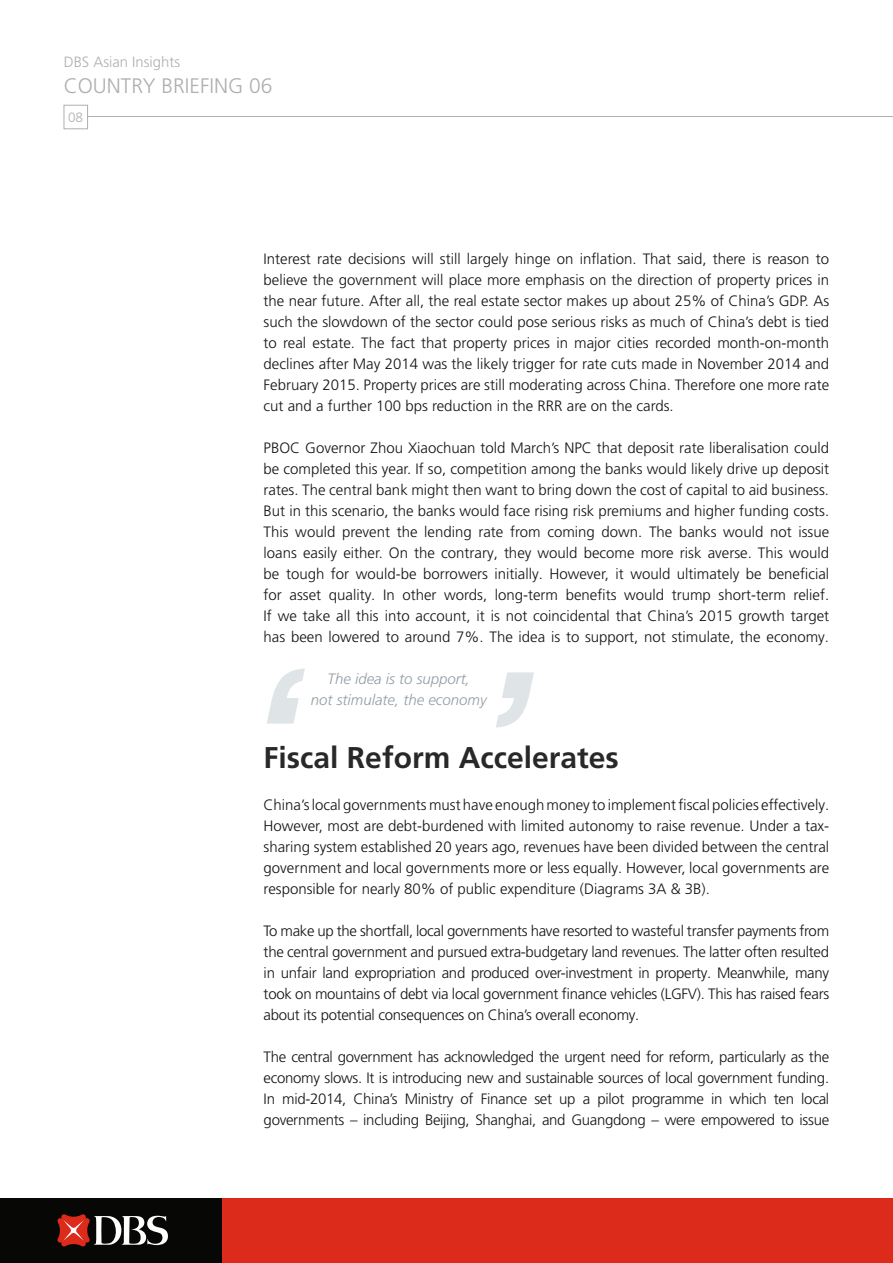
<style>
.page{position:relative;width:893px;height:1263px;background:#fff}
.page>*{position:absolute;margin:0;border:0;box-sizing:border-box;transform-origin:0 0}
.t1{font:700 30px "Frutiger LT Pro";color:#282828}
.t2{font:300 21px "Frutiger LT Pro";color:#afafb0}
.t3{font:300 15px/21px "Frutiger LT Pro";color:#131413;text-align:justify}
.t4{font:italic 300 15px/21px "Frutiger LT Pro";color:#939ea5;text-align:center}
.t5{font:300 14.85px "Frutiger LT Pro";color:#afafb0}
.t6{font:300 13.5px "Frutiger LT Pro";color:#afafb0}
</style>
<div class="page">
<div style="left:0;top:1198px;width:893px;height:65px;background:#dc2a1b"></div>
<div style="left:0;top:1198px;width:221px;height:65px;background:#070706"></div>
<svg style="left:57px;top:1214px;width:111px;height:33px"></svg>
<hr style="left:85px;top:117px;width:808px;height:1px;background:#afafb0">
<div style="left:64px;top:105px;width:24px;height:24px;background:#fff;border:1px solid #afafb0"></div>
<svg style="left:267px;top:668px;width:38px;height:55px"></svg>
<svg style="left:496px;top:672px;width:38px;height:55px"></svg>
<p class="t5" style="left:64px;top:53px;width:118px">DBS Asian Insights</p>
<h2 class="t2" style="left:64px;top:74px;width:210px">COUNTRY BRIEFING 06</h2>
<p class="t6" style="left:68px;top:109px;width:16px">08</p>
<p class="t3" style="left:264px;top:248px;width:567px">Interest rate decisions will still largely hinge on inflation. That said, there is reason to believe the government will place more emphasis on the direction of property prices in the near future. After all, the real estate sector makes up about 25% of China’s GDP. As such the slowdown of the sector could pose serious risks as much of China’s debt is tied to real estate. The fact that property prices in major cities recorded month-on-month declines after May 2014 was the likely trigger for rate cuts made in November 2014 and February 2015. Property prices are still moderating across China. Therefore one more rate cut and a further 100 bps reduction in the RRR are on the cards.</p>
<p class="t3" style="left:264px;top:437px;width:567px">PBOC Governor Zhou Xiaochuan told March’s NPC that deposit rate liberalisation could be completed this year. If so, competition among the banks would likely drive up deposit rates. The central bank might then want to bring down the cost of capital to aid business.<br>But in this scenario, the banks would face rising risk premiums and higher funding costs.<br>This would prevent the lending rate from coming down. The banks would not issue loans easily either. On the contrary, they would become more risk averse. This would be tough for would-be borrowers initially. However, it would ultimately be beneficial for asset quality. In other words, long-term benefits would trump short-term relief.<br>If we take all this into account, it is not coincidental that China’s 2015 growth target has been lowered to around 7%. The idea is to support, not stimulate, the economy.</p>
<p class="t4" style="left:311px;top:668px;width:177px">The idea is to support,<br>not stimulate, the economy</p>
<h1 class="t1" style="left:264px;top:740px;width:357px">Fiscal Reform Accelerates</h1>
<p class="t3" style="left:264px;top:794px;width:567px">China’s local governments must have enough money to implement fiscal policies effectively.<br>However, most are debt-burdened with limited autonomy to raise revenue. Under a tax&shy;sharing system established 20 years ago, revenues have been divided between the central government and local governments more or less equally. However, local governments are responsible for nearly 80% of public expenditure (Diagrams 3A &amp; 3B).</p>
<p class="t3" style="left:264px;top:920px;width:567px">To make up the shortfall, local governments have resorted to wasteful transfer payments from the central government and pursued extra-budgetary land revenues. The latter often resulted in unfair land expropriation and produced over-investment in property. Meanwhile, many took on mountains of debt via local government finance vehicles (LGFV). This has raised fears about its potential consequences on China’s overall economy.</p>
<p class="t3" style="left:264px;top:1046px;width:567px">The central government has acknowledged the urgent need for reform, particularly as the economy slows. It is introducing new and sustainable sources of local government funding.<br>In mid-2014, China’s Ministry of Finance set up a pilot programme in which ten local governments – including Beijing, Shanghai, and Guangdong – were empowered to issue</p>
</div>
